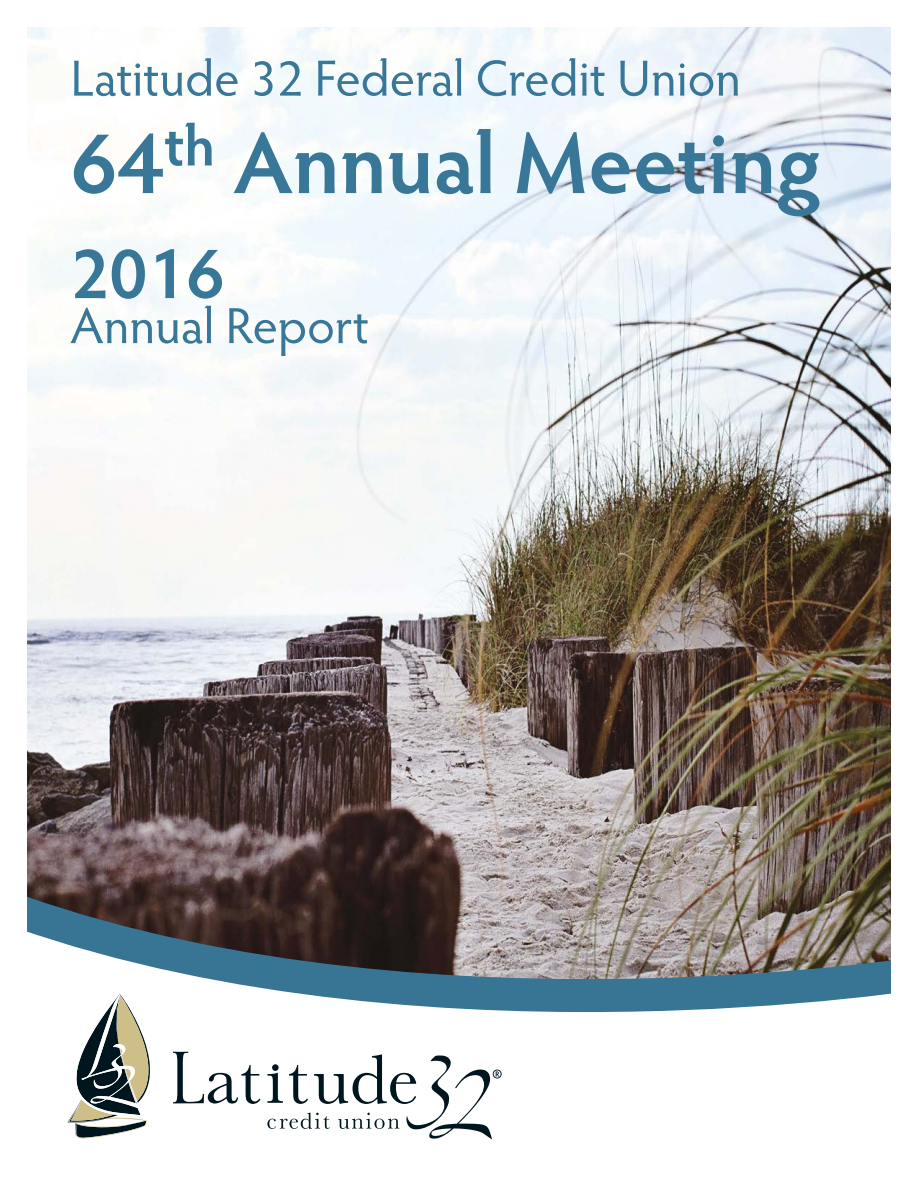
<style>
.page{position:relative;width:918px;height:1188px;background:#fff}
.page>*{position:absolute;margin:0;border:0;box-sizing:border-box;transform-origin:0 0}
.t1{font:600 87.3px "Hypatia Sans Pro";color:#387797}
.t2{font:600 72px "Hypatia Sans Pro";color:#387797}
.t3{font:51px "Hypatia Sans Pro";color:#387797}
</style>
<div class="page">
<img style="left:27px;top:27px;width:864px;height:844px">
<svg style="left:27px;top:914px;width:864px;height:99px;background:#74828b"></svg>
<svg style="left:27px;top:871px;width:864px;height:43px;background:#6b5d59"></svg>
<svg style="left:68px;top:992px;width:434px;height:147px"></svg>
<p class="t3" style="left:70px;top:44px;width:672px">Latitude 32 Federal Credit Union</p>
<h1 class="t1" style="left:70px;top:103px;width:752px">64<sup>th</sup> Annual Meeting</h1>
<h2 class="t2" style="left:70px;top:224px;width:156px">2016</h2>
<p class="t3" style="left:70px;top:292px;width:300px">Annual Report</p>
</div>
